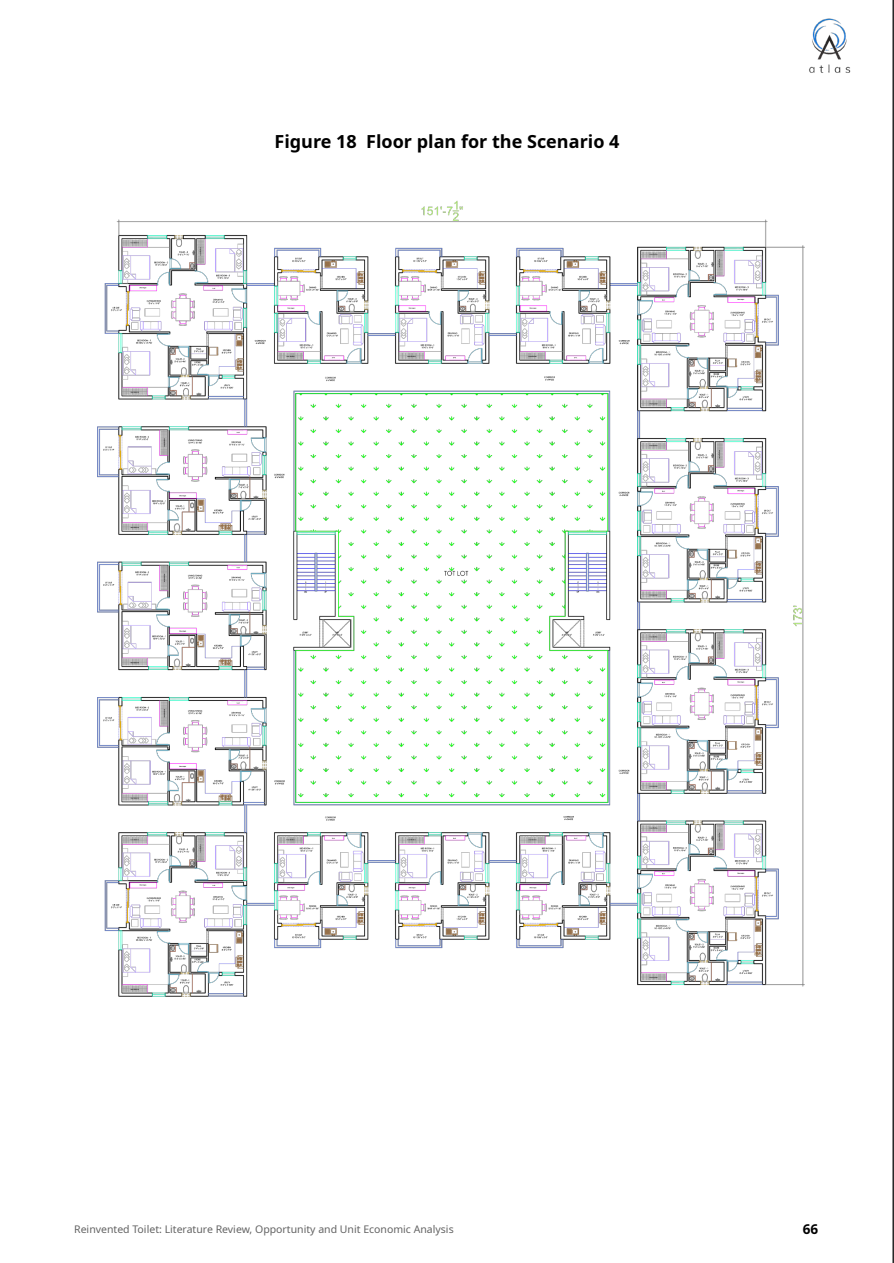
<style>
.page{position:relative;width:894px;height:1263px;background:#fff}
.page>*{position:absolute;margin:0;border:0;box-sizing:border-box;transform-origin:0 0}
.t1{font:700 18px "Noto Sans";color:#000}
.t2{font:700 13.5px "Noto Sans";color:#000}
.t3{font:10.5px "Noto Sans";color:#636363}
</style>
<div class="page">
<img style="left:809px;top:18px;width:42px;height:55px">
<img style="left:98px;top:200px;width:707px;height:797px">
<hr style="left:892px;top:0;width:1px;height:1263px;background:#000">
<div style="left:316px;top:960px;width:173px;height:62px;background:#fff"></div>
<h1 class="t1" style="left:274px;top:129px;width:346px">Figure 18 Floor plan for the Scenario 4</h1>
<p class="t3" style="left:74px;top:1221px;width:381px">Reinvented Toilet: Literature Review, Opportunity and Unit Economic Analysis</p>
<p class="t2" style="left:802px;top:1219px;width:17px">66</p>
</div>
